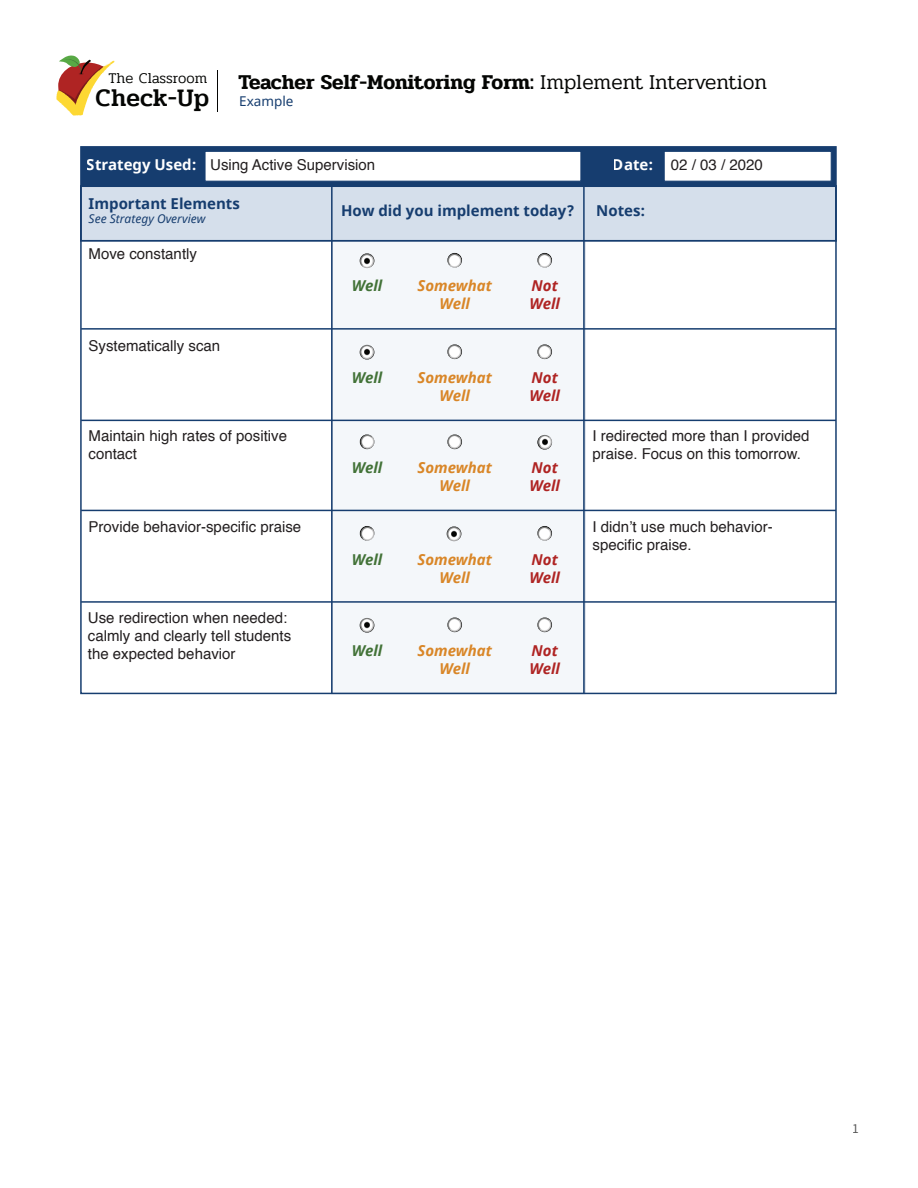
<style>
.page{position:relative;width:918px;height:1188px;background:#fff}
.page>*{position:absolute;margin:0;border:0;box-sizing:border-box;transform-origin:0 0}
.t1{font:500 25.05px "Pridi";color:#040503}
.t2{font:600 21px "Pridi";color:#040503}
.t3{font:15px/18px "Helvetica";color:#231f20}
.t4{font:italic 700 15px/18px "Noto Sans";color:#d98627;text-align:center}
.t5{font:700 15px "Noto Sans";color:#163d6f}
.t6{font:italic 700 15px/18px "Noto Sans";color:#af2423}
.t7{font:italic 700 15px "Noto Sans";color:#427237}
.t8{font:700 15px "Noto Sans";color:#fff}
.t9{font:300 14.85px "Pridi";letter-spacing:.01em;color:#040503}
.t10{font:13.5px "Noto Sans";color:#163d6f}
.t11{font:italic 12px "Noto Sans";color:#163d6f}
.t12{font:12px "Noto Sans JP";color:#595959}
.s1{font-weight:300}
</style>
<div class="page">
<div style="left:331px;top:185px;width:255px;height:509px;background:#f4f7fa"></div>
<img style="left:360px;top:434px;width:14px;height:15px;border-radius:7px">
<img style="left:360px;top:526px;width:14px;height:15px;border-radius:7px">
<div style="left:80px;top:185px;width:757px;height:57px;background:#d5dfeb;border:2px solid #163d6f"></div>
<div style="left:80px;top:146px;width:757px;height:40px;background:#163d6f;border:2px solid #163d6f"></div>
<hr style="left:217px;top:70px;width:1px;height:41px;background:#040503">
<svg style="left:56px;top:55px;width:59px;height:61px"></svg>
<hr style="left:331px;top:186px;width:2px;height:507px;background:#163d6f">
<hr style="left:583px;top:186px;width:2px;height:507px;background:#163d6f">
<div style="left:205px;top:151px;width:376px;height:31px;background:#fff;border:1px solid #163d6f"></div>
<div style="left:664px;top:151px;width:168px;height:31px;background:#fff;border:1px solid #163d6f"></div>
<img style="left:447px;top:253px;width:15px;height:15px;border-radius:7px">
<img style="left:537px;top:253px;width:15px;height:15px;border-radius:7px">
<img style="left:360px;top:253px;width:14px;height:15px;border-radius:7px">
<hr style="left:81px;top:328px;width:755px;height:2px;background:#163d6f">
<img style="left:447px;top:344px;width:15px;height:15px;border-radius:7px">
<img style="left:537px;top:344px;width:15px;height:15px;border-radius:7px">
<img style="left:360px;top:345px;width:14px;height:15px;border-radius:7px">
<hr style="left:81px;top:420px;width:755px;height:1px;background:#163d6f">
<img style="left:447px;top:434px;width:15px;height:15px;border-radius:7px">
<img style="left:537px;top:435px;width:15px;height:15px;border-radius:7px">
<hr style="left:81px;top:510px;width:755px;height:1px;background:#163d6f">
<img style="left:537px;top:526px;width:15px;height:15px;border-radius:7px">
<img style="left:447px;top:526px;width:14px;height:15px;border-radius:7px">
<hr style="left:81px;top:601px;width:755px;height:2px;background:#163d6f">
<img style="left:447px;top:617px;width:15px;height:15px;border-radius:7px">
<img style="left:537px;top:617px;width:15px;height:15px;border-radius:7px">
<img style="left:360px;top:618px;width:14px;height:15px;border-radius:7px">
<p class="t9" style="left:108px;top:68px;width:101px">The Classroom</p>
<h1 class="t1" style="left:96px;top:80px;width:115px">Check-Up</h1>
<h2 class="t2" style="left:239px;top:67px;width:530px">Teacher Self-Monitoring Form: <span class="s1">Implement Intervention</span></h2>
<p class="t10" style="left:239px;top:92px;width:56px">Example</p>
<p class="t8" style="left:87px;top:154px;width:111px">Strategy Used:</p>
<p class="t3" style="left:210px;top:156px;width:167px">Using Active Supervision</p>
<p class="t3" style="left:671px;top:156px;width:93px">02 / 03 / 2020</p>
<p class="t8" style="left:613px;top:154px;width:42px">Date:</p>
<p class="t5" style="left:89px;top:193px;width:153px">Important Elements</p>
<p class="t11" style="left:89px;top:211px;width:118px">See Strategy Overview</p>
<p class="t3" style="left:89px;top:246px;width:110px">Move constantly</p>
<p class="t3" style="left:89px;top:337px;width:133px">Systematically scan</p>
<p class="t3" style="left:89px;top:427px;width:200px">Maintain high rates of positive contact</p>
<p class="t3" style="left:89px;top:519px;width:214px">Provide behavior-specific praise</p>
<p class="t3" style="left:88px;top:610px;width:205px">Use redirection when needed: calmly and clearly tell students the expected behavior</p>
<p class="t5" style="left:341px;top:200px;width:235px">How did you implement today?</p>
<p class="t5" style="left:596px;top:200px;width:51px">Notes:</p>
<p class="t7" style="left:352px;top:275px;width:32px">Well</p>
<p class="t4" style="left:417px;top:277px;width:76px">Somewhat<br>Well</p>
<p class="t6" style="left:529px;top:277px;width:32px">Not<br>Well</p>
<p class="t7" style="left:352px;top:367px;width:32px">Well</p>
<p class="t4" style="left:417px;top:368px;width:76px">Somewhat<br>Well</p>
<p class="t6" style="left:529px;top:368px;width:32px">Not<br>Well</p>
<p class="t7" style="left:352px;top:457px;width:32px">Well</p>
<p class="t4" style="left:417px;top:458px;width:76px">Somewhat<br>Well</p>
<p class="t6" style="left:529px;top:458px;width:32px">Not<br>Well</p>
<p class="t7" style="left:352px;top:549px;width:32px">Well</p>
<p class="t4" style="left:417px;top:550px;width:76px">Somewhat<br>Well</p>
<p class="t6" style="left:529px;top:550px;width:32px">Not<br>Well</p>
<p class="t7" style="left:352px;top:640px;width:32px">Well</p>
<p class="t4" style="left:417px;top:641px;width:76px">Somewhat<br>Well</p>
<p class="t6" style="left:529px;top:641px;width:32px">Not<br>Well</p>
<p class="t3" style="left:593px;top:427px;width:218px">I redirected more than I provided praise. Focus on this tomorrow.</p>
<p class="t3" style="left:593px;top:519px;width:182px">I didn’t use much behavior&shy;specific praise.</p>
<p class="t12" style="left:853px;top:1122px;width:8px">1</p>
</div>
